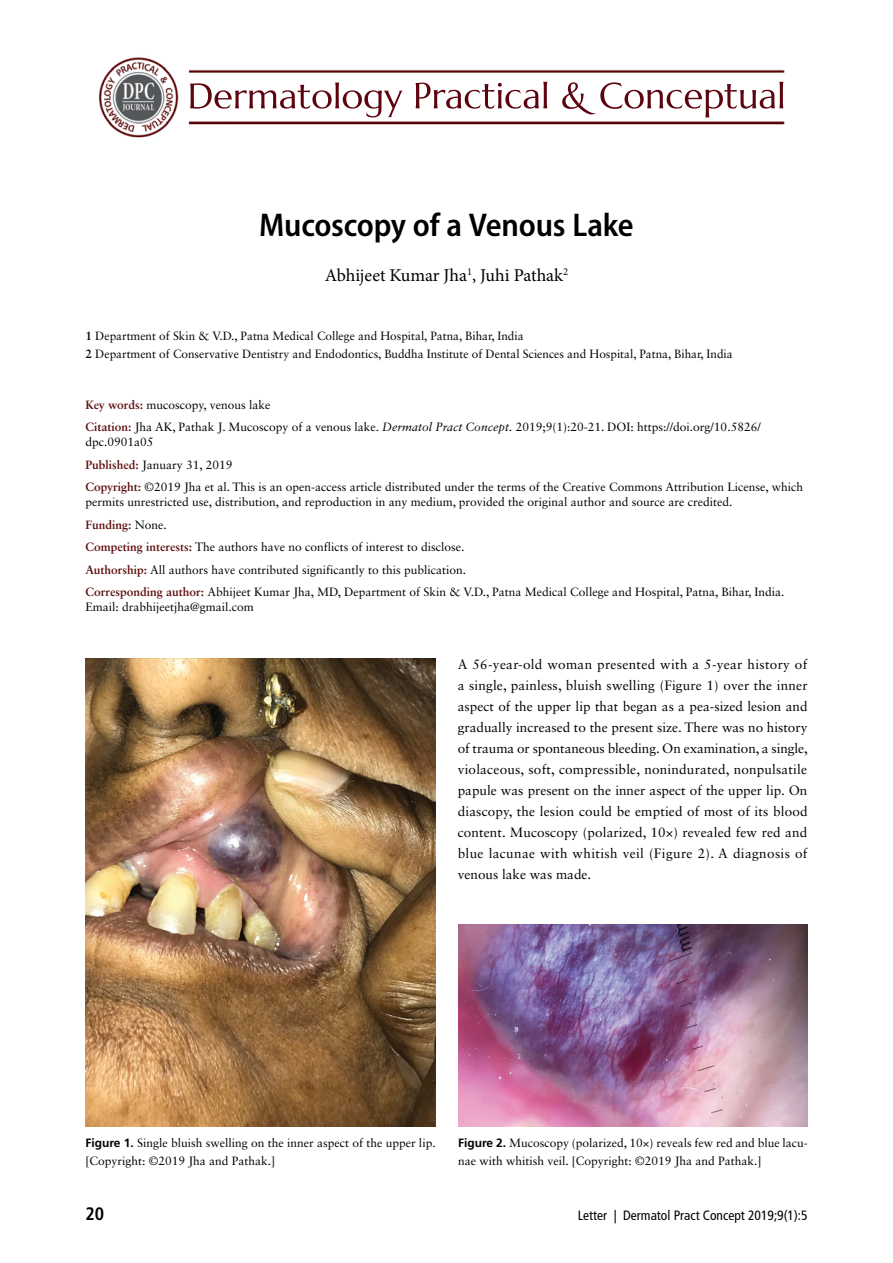
<style>
.page{position:relative;width:893px;height:1263px;background:#fff}
.page>*{position:absolute;margin:0;border:0;box-sizing:border-box;transform-origin:0 0}
._1-T1{font:600 semi-condensed 33px "Myriad Pro";letter-spacing:-.005em;color:#000}
._2-A{font:18px "Minion Pro";letter-spacing:-.005em;color:#000}
.t1{font:700 condensed 18px "Frutiger LT Std";color:#000}
.P1{font:13.5px/21px "Sabon LT Std";letter-spacing:.025em;color:#000;text-align:justify}
.t2{font:condensed 13.5px "Frutiger LT Std";color:#000}
._5_KeyWords__Copyrig{font:12px/15px "Sabon LT Std";color:#000}
.Figure_legend{font:12px/18px "Sabon LT Std";color:#000}
._3-Author_info{font:12px "Sabon LT Std";color:#000}
._4_Keywords__etc___1{font:12px "Sabon LT Std";color:#000}
._5_KeyWords__Copyrig-2{font:700 12px "Sabon LT Std";color:#5f0f0f}
.s1{font-weight:700}
.s2{font-weight:700;color:#5f0f0f}
.s3{font-style:italic}
.s4{font-weight:400;color:#000}
.s5{font-family:"Frutiger LT Std";font-weight:700}
</style>
<div class="page">
<img style="left:99px;top:57px;width:686px;height:81px">
<img style="left:86px;top:658px;width:349px;height:468px">
<img style="left:458px;top:925px;width:350px;height:201px">
<p class="_1-T1" style="left:259px;top:204px;width:376px">Mucoscopy of a Venous Lake</p>
<p class="_2-A" style="left:325px;top:263px;width:245px">Abhijeet Kumar Jha<sup>1</sup>, Juhi Pathak<sup>2</sup></p>
<p class="_3-Author_info" style="left:86px;top:328px;width:440px"><span class="s1">1</span> Department of Skin &amp; V.D., Patna Medical College and Hospital, Patna, Bihar, India</p>
<p class="_3-Author_info" style="left:86px;top:346px;width:649px"><span class="s1">2</span> Department of Conservative Dentistry and Endodontics, Buddha Institute of Dental Sciences and Hospital, Patna, Bihar, India</p>
<p class="_4_Keywords__etc___1" style="left:86px;top:397px;width:186px"><span class="s2">Key words:</span> mucoscopy, venous lake</p>
<p class="_5_KeyWords__Copyrig" style="left:86px;top:419px;width:677px"><span class="s2">Citation:</span> Jha AK, Pathak J. Mucoscopy of a venous lake. <span class="s3">Dermatol Pract Concept.</span> 2019;9(1):20-21. DOI: https://doi.org/10.5826/ dpc.0901a05</p>
<p class="_5_KeyWords__Copyrig" style="left:86px;top:457px;width:148px"><span class="s2">Published:</span> January 31, 2019</p>
<p class="_5_KeyWords__Copyrig" style="left:86px;top:479px;width:719px"><span class="s2">Copyright:</span> ©2019 Jha et al. This is an open-access article distributed under the terms of the Creative Commons Attribution License, which permits unrestricted use, distribution, and reproduction in any medium, provided the original author and source are credited.</p>
<p class="_5_KeyWords__Copyrig-2" style="left:86px;top:517px;width:83px">Funding: <span class="s4">None.</span></p>
<p class="_5_KeyWords__Copyrig" style="left:86px;top:539px;width:380px"><span class="s2">Competing interests:</span> The authors have no conflicts of interest to disclose.</p>
<p class="_5_KeyWords__Copyrig" style="left:86px;top:562px;width:382px"><span class="s2">Authorship:</span> All authors have contributed significantly to this publication.</p>
<p class="_5_KeyWords__Copyrig" style="left:86px;top:584px;width:700px"><span class="s2">Corresponding author:</span> Abhijeet Kumar Jha, MD, Department of Skin &amp; V.D., Patna Medical College and Hospital, Patna, Bihar, India.<br>Email: drabhijeetjha@gmail.com</p>
<p class="P1" style="left:458px;top:653px;width:352px">A 56-year-old woman presented with a 5-year history of a single, painless, bluish swelling (Figure 1) over the inner aspect of the upper lip that began as a pea-sized lesion and gradually increased to the present size. There was no history of trauma or spontaneous bleeding. On examination, a single, violaceous, soft, compressible, nonindurated, nonpulsatile papule was present on the inner aspect of the upper lip. On diascopy, the lesion could be emptied of most of its blood content. Mucoscopy (polarized, 10×) revealed few red and blue lacunae with whitish veil (Figure 2). A diagnosis of venous lake was made.</p>
<p class="Figure_legend" style="left:86px;top:1134px;width:352px"><span class="s5">Figure 1.</span> Single bluish swelling on the inner aspect of the upper lip. [Copyright: ©2019 Jha and Pathak.]</p>
<p class="Figure_legend" style="left:458px;top:1134px;width:351px"><span class="s5">Figure 2.</span> Mucoscopy (polarized, 10×) reveals few red and blue lacu&shy;nae with whitish veil. [Copyright: ©2019 Jha and Pathak.]</p>
<h2 class="t1" style="left:86px;top:1203px;width:20px">20</h2>
<p class="t2" style="left:578px;top:1208px;width:231px">Letter | Dermatol Pract Concept 2019;9(1):5</p>
</div>
